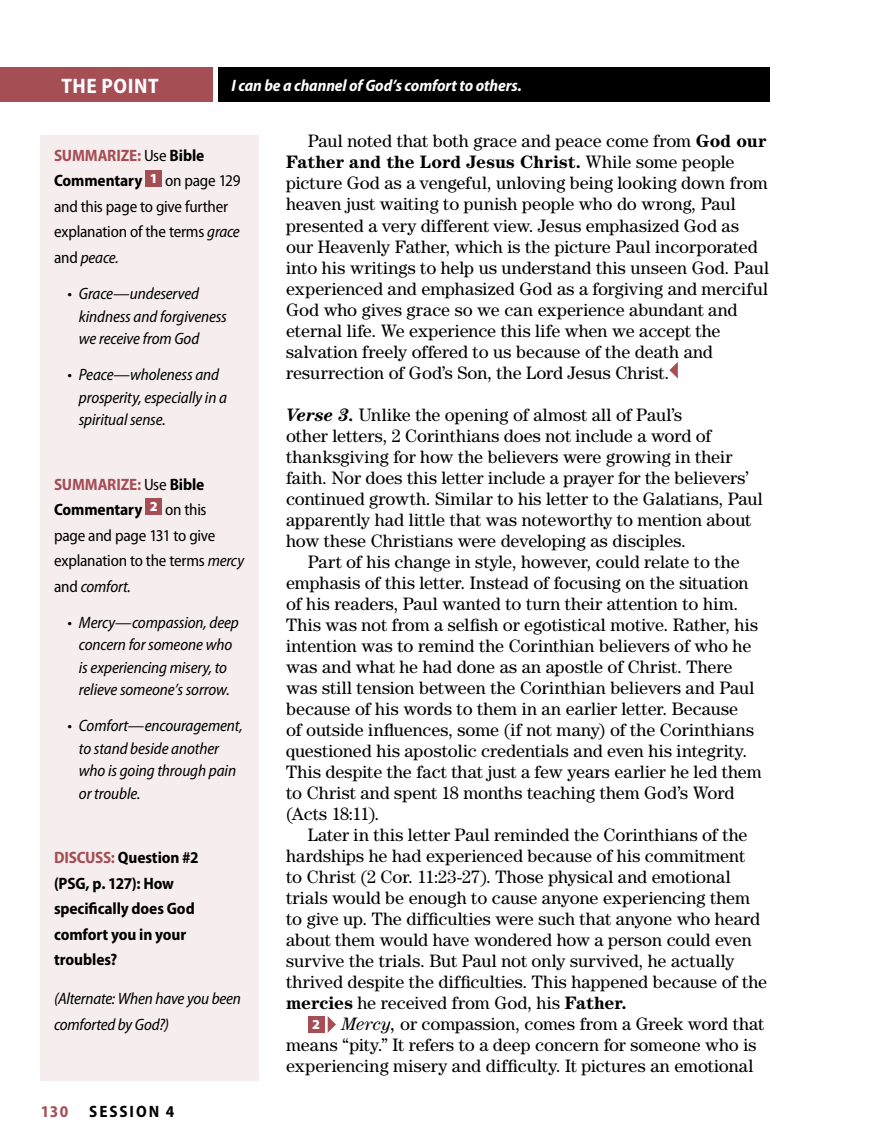
<style>
.page{position:relative;width:878px;height:1148px;background:#fff}
.page>*{position:absolute;margin:0;border:0;box-sizing:border-box;transform-origin:0 0}
.t1{font:700 semi-condensed 21px "Myriad Pro";letter-spacing:.025em;color:#fff}
.t2{font:18px/21px "Century Std";color:#000}
.t3{font:italic semi-condensed 16.5px/22.5px "Myriad Pro";letter-spacing:-.01em;color:#000}
.t4{font:semi-condensed 16.5px/25.5px "Myriad Pro";letter-spacing:-.015em;color:#000}
.t5{font:700 semi-condensed 16.5px/25.5px "Myriad Pro";letter-spacing:-.005em;color:#000}
.t6{font:italic 700 semi-condensed 16.5px "Myriad Pro";letter-spacing:-.005em;color:#fff}
.t7{font:700 semi-condensed 16.5px "Myriad Pro";color:#a54f55}
.s1{font-weight:700;color:#a54f55}
.s2{font-weight:700}
.s3{font-style:italic}
.s4{color:#a54f55}
.s5{font-weight:700;font-style:italic}
.s6{font-family:"Myriad Pro";font-weight:900;font-size:13.8px;color:#fff}
</style>
<div class="page">
<div style="left:0;top:68px;width:213px;height:34px;background:#a54f55"></div>
<div style="left:218px;top:68px;width:552px;height:34px;background:#000"></div>
<svg style="left:669px;top:362px;width:8px;height:16px"></svg>
<div style="left:308px;top:1016px;width:16px;height:16px;background:#a54f55"></div>
<svg style="left:327px;top:1016px;width:9px;height:16px"></svg>
<div style="left:40px;top:135px;width:219px;height:945px;background:#f6edee"></div>
<div style="left:145px;top:170px;width:17px;height:16px;background:#a54f55"></div>
<div style="left:145px;top:498px;width:17px;height:17px;background:#a54f55"></div>
<p class="t1" style="left:62px;top:74px;width:98px">THE POINT</p>
<p class="t6" style="left:231px;top:76px;width:292px">I can be a channel of God’s comfort to others.</p>
<p class="t4" style="left:54px;top:143px;width:188px"><span class="s1">SUMMARIZE:</span> Use <span class="s2">Bible<br>Commentary</span> <sup>1</sup> on page 129 and this page to give further explanation of the terms <span class="s3">grace </span>and <span class="s3">peace.</span></p>
<p class="t3" style="left:79px;top:282px;width:150px;text-indent:-11px">• Grace—undeserved kindness and forgiveness we receive from God</p>
<p class="t3" style="left:79px;top:364px;width:150px;text-indent:-11px">• Peace—wholeness and prosperity, especially in a spiritual sense.</p>
<p class="t4" style="left:54px;top:471px;width:191px"><span class="s1">SUMMARIZE:</span> Use <span class="s2">Bible<br>Commentary</span> <sup>2</sup> on this<br>page and page 131 to give explanation to the terms <span class="s3">mercy </span>and <span class="s3">comfort.</span></p>
<p class="t3" style="left:68px;top:611px;width:173px;text-align:center">• Mercy—compassion, deep concern for someone who<br>is experiencing misery, to relieve someone’s sorrow.</p>
<p class="t3" style="left:79px;top:715px;width:165px;text-indent:-11px">• Comfort—encouragement, to stand beside another who is going through pain or trouble.</p>
<p class="t5" style="left:54px;top:845px;width:146px"><span class="s4">DISCUSS:</span> Question #2 (PSG, p. 127): How specifically does God comfort you in your troubles?</p>
<p class="t3" style="left:54px;top:986px;width:188px;line-height:25.5px">(Alternate: When have you been comforted by God?)</p>
<p class="t7" style="left:40px;top:1102px;width:29px">130</p>
<p class="t5" style="left:89px;top:1099px;width:87px">Session 4</p>
<p class="t2" style="left:286px;top:130px;width:484px;text-indent:22px">Paul noted that both grace and peace come from <span class="s2">God our Father and the Lord Jesus Christ.</span> While some people picture God as a vengeful, unloving being looking down from heaven just waiting to punish people who do wrong, Paul presented a very different view. Jesus emphasized God as our Heavenly Father, which is the picture Paul incorporated into his writings to help us understand this unseen God. Paul experienced and emphasized God as a forgiving and merciful God who gives grace so we can experience abundant and eternal life. We experience this life when we accept the salvation freely offered to us because of the death and resurrection of God’s Son, the Lord Jesus Christ.</p>
<p class="t2" style="left:286px;top:403px;width:478px"><span class="s5">Verse 3.</span> Unlike the opening of almost all of Paul’s<br>other letters, 2 Corinthians does not include a word of thanksgiving for how the believers were growing in their faith. Nor does this letter include a prayer for the believers’ continued growth. Similar to his letter to the Galatians, Paul apparently had little that was noteworthy to mention about how these Christians were developing as disciples.</p>
<p class="t2" style="left:286px;top:550px;width:477px;text-indent:22px">Part of his change in style, however, could relate to the emphasis of this letter. Instead of focusing on the situation of his readers, Paul wanted to turn their attention to him.<br>This was not from a selfish or egotistical motive. Rather, his intention was to remind the Corinthian believers of who he was and what he had done as an apostle of Christ. There was still tension between the Corinthian believers and Paul because of his words to them in an earlier letter. Because<br>of outside influences, some (if not many) of the Corinthians questioned his apostolic credentials and even his integrity.<br>This despite the fact that just a few years earlier he led them to Christ and spent 18 months teaching them God’s Word (Acts 18:11).</p>
<p class="t2" style="left:286px;top:824px;width:482px;text-indent:22px">Later in this letter Paul reminded the Corinthians of the hardships he had experienced because of his commitment<br>to Christ (2 Cor. 11:23‑27). Those physical and emotional trials would be enough to cause anyone experiencing them to give up. The difficulties were such that anyone who heard about them would have wondered how a person could even survive the trials. But Paul not only survived, he actually thrived despite the difficulties. This happened because of the <span class="s2">mercies</span> he received from God, his <span class="s2">Father.</span></p>
<p class="t2" style="left:286px;top:1012px;width:479px;text-indent:26px"><span class="s6">2</span> <span class="s3">Mercy,</span> or compassion, comes from a Greek word that means “pity.” It refers to a deep concern for someone who is experiencing misery and difficulty. It pictures an emotional</p>
</div>
